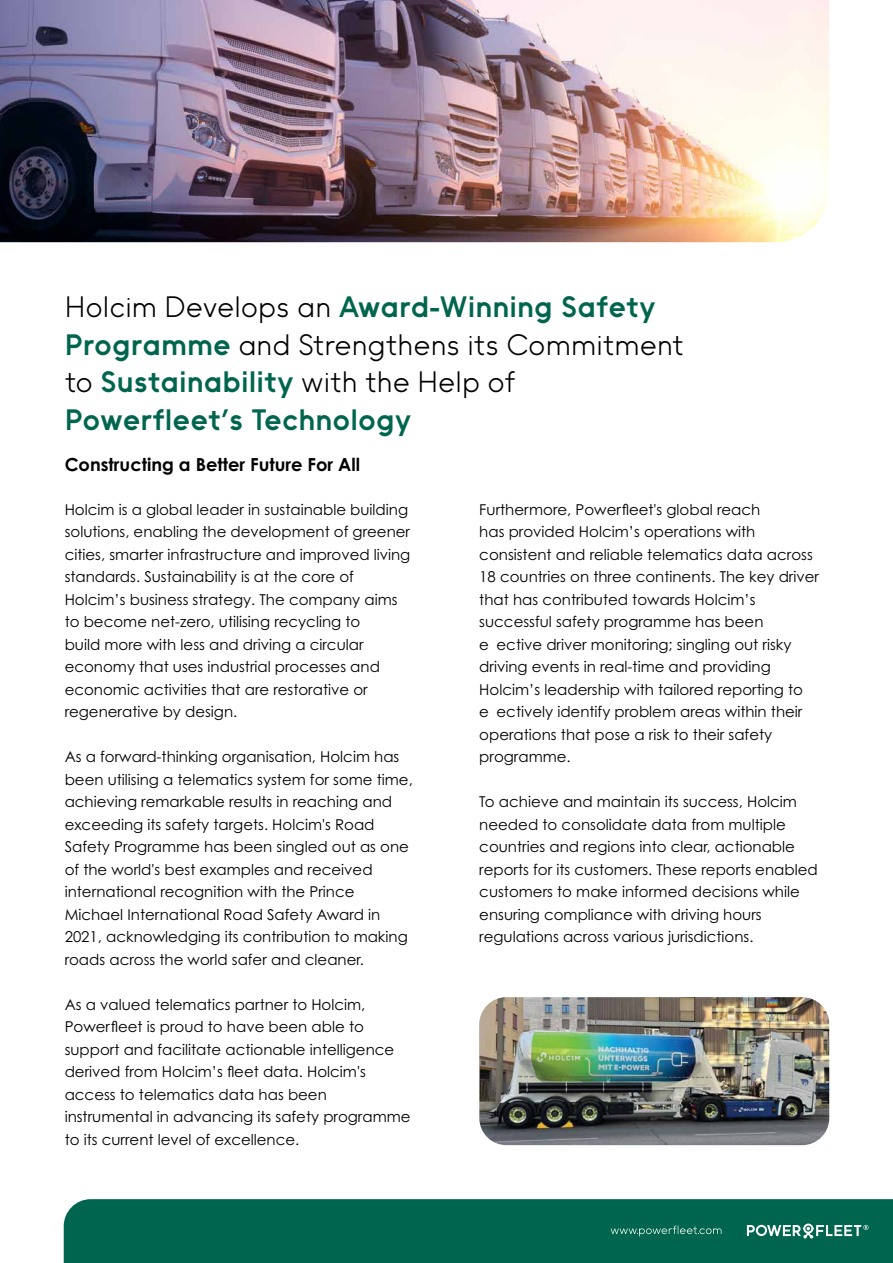
<style>
.page{position:relative;width:893px;height:1263px;background:#fff}
.page>*{position:absolute;margin:0;border:0;box-sizing:border-box;transform-origin:0 0}
.t1{font:700 30px/37.5px "II Vorkurs";color:#00654e}
.t2{font:700 18px "Century Gothic Pro";color:#000}
.t3{font:15px/22.5px "Century Gothic Pro";color:#000}
.s1{font-weight:300;color:#000}
</style>
<div class="page">
<div style="left:64px;top:1199px;width:829px;height:64px;background:#00654e"></div>
<svg style="left:747px;top:1223px;width:121px;height:15px"></svg>
<svg style="left:611px;top:1225px;width:110px;height:11px"></svg>
<img style="left:479px;top:997px;width:350px;height:148px">
<img style="left:0;top:0;width:829px;height:242px">
<h1 class="t1" style="left:65px;top:288px;width:621px"><span class="s1">Holcim Develops an</span> Award-Winning Safety Programme <span class="s1">and Strengthens its Commitment to</span> Sustainability <span class="s1">with the Help of </span>Powerfleet’s Technology</h1>
<p class="t2" style="left:65px;top:453px;width:297px">Constructing a Better Future For All</p>
<p class="t3" style="left:65px;top:498px;width:347px">Holcim is a global leader in sustainable building solutions, enabling the development of greener cities, smarter infrastructure and improved living standards. Sustainability is at the core of Holcim’s business strategy. The company aims to become net-zero, utilising recycling to<br>build more with less and driving a circular economy that uses industrial processes and economic activities that are restorative or regenerative by design.</p>
<p class="t3" style="left:65px;top:746px;width:350px">As a forward-thinking organisation, Holcim has been utilising a telematics system for some time, achieving remarkable results in reaching and exceeding its safety targets. Holcim's Road Safety Programme has been singled out as one of the world's best examples and received international recognition with the Prince Michael International Road Safety Award in 2021, acknowledging its contribution to making roads across the world safer and cleaner.</p>
<p class="t3" style="left:65px;top:993px;width:347px">As a valued telematics partner to Holcim, Powerfleet is proud to have been able to support and facilitate actionable intelligence derived from Holcim’s fleet data. Holcim's access to telematics data has been instrumental in advancing its safety programme to its current level of excellence.</p>
<p class="t3" style="left:479px;top:498px;width:341px">Furthermore, Powerfleet's global reach<br>has provided Holcim’s operations with consistent and reliable telematics data across 18 countries on three continents. The key driver that has contributed towards Holcim’s successful safety programme has been<br>e ective driver monitoring; singling out risky driving events in real-time and providing Holcim’s leadership with tailored reporting to<br>e ectively identify problem areas within their operations that pose a risk to their safety programme.</p>
<p class="t3" style="left:479px;top:791px;width:340px">To achieve and maintain its success, Holcim needed to consolidate data from multiple countries and regions into clear, actionable reports for its customers. These reports enabled customers to make informed decisions while ensuring compliance with driving hours regulations across various jurisdictions.</p>
</div>
